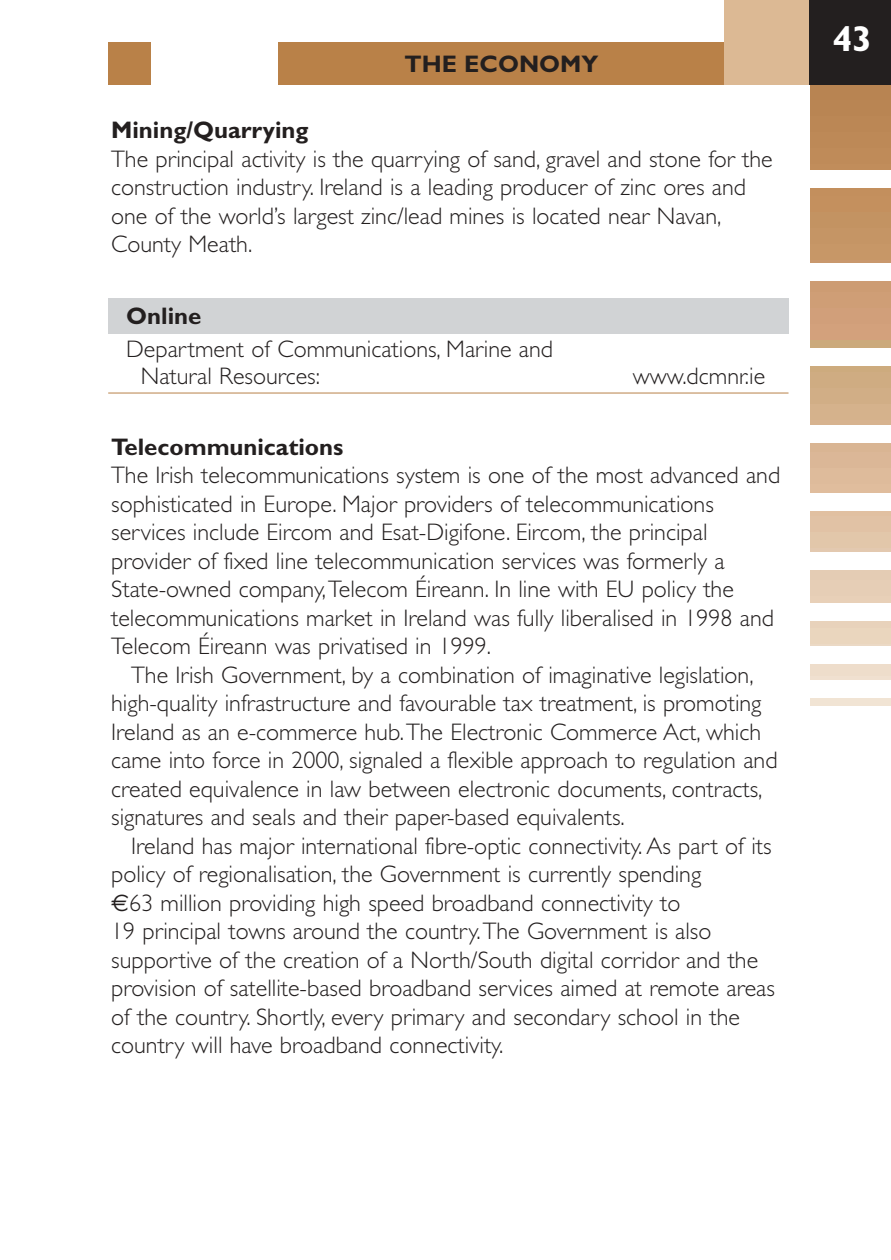
<style>
.page{position:relative;width:891px;height:1260px;background:#fff}
.page>*{position:absolute;margin:0;border:0;box-sizing:border-box;transform-origin:0 0}
.t1{font:700 36px "Gill Sans";color:#fff}
.t2{font:300 24px/28.5px "Gill Sans";color:#231f1f}
.t3{font:700 24px "Gill Sans";color:#231f1f}
.s1{font-family:"Euro Sans";font-weight:400}
</style>
<div class="page">
<div style="left:108px;top:298px;width:681px;height:35px;background:#d1d3d5"></div>
<div style="left:278px;top:43px;width:447px;height:42px;background:#b98148"></div>
<div style="left:725px;top:0;width:85px;height:85px;background:#dcb994"></div>
<div style="left:810px;top:0;width:81px;height:85px;background:#231f1f"></div>
<img style="left:810px;top:85px;width:81px;height:621px">
<div style="left:108px;top:43px;width:43px;height:42px;background:#b98148"></div>
<div style="left:810px;top:170px;width:81px;height:17px;background:#fff"></div>
<div style="left:810px;top:264px;width:81px;height:17px;background:#fff"></div>
<div style="left:810px;top:349px;width:81px;height:17px;background:#fff"></div>
<div style="left:810px;top:425px;width:81px;height:17px;background:#fff"></div>
<div style="left:810px;top:493px;width:81px;height:17px;background:#fff"></div>
<div style="left:810px;top:553px;width:81px;height:17px;background:#fff"></div>
<div style="left:810px;top:604px;width:81px;height:17px;background:#fff"></div>
<div style="left:810px;top:646px;width:81px;height:17px;background:#fff"></div>
<div style="left:810px;top:680px;width:81px;height:17px;background:#fff"></div>
<hr style="left:108px;top:393px;width:681px;height:1px;background:#b98148">
<p class="t3" style="left:405px;top:56px;width:196px">THE ECONOMY</p>
<p class="t3" style="left:111px;top:122px;width:199px">Mining/Quarrying</p>
<p class="t2" style="left:111px;top:147px;width:663px">The principal activity is the quarrying of sand, gravel and stone for the construction industry. Ireland is a leading producer of zinc ores and one of the world’s largest zinc/lead mines is located near Navan, County Meath.</p>
<p class="t3" style="left:126px;top:307px;width:77px">Online</p>
<p class="t2" style="left:141px;top:338px;width:414px;line-height:27px;text-indent:-15px">Department of Communications, Marine and<br>Natural Resources:</p>
<p class="t2" style="left:633px;top:364px;width:134px">www.dcmnr.ie</p>
<p class="t3" style="left:111px;top:439px;width:234px">Telecommunications</p>
<p class="t2" style="left:111px;top:464px;width:671px">The Irish telecommunications system is one of the most advanced and sophisticated in Europe. Major providers of telecommunications services include Eircom and Esat-Digifone. Eircom, the principal provider of fixed line telecommunication services was formerly a State-owned company,Telecom Éireann. In line with EU policy the telecommunications market in Ireland was fully liberalised in 1998 and Telecom Éireann was privatised in 1999.</p>
<p class="t2" style="left:111px;top:663px;width:668px;text-indent:20px">The Irish Government, by a combination of imaginative legislation, high-quality infrastructure and favourable tax treatment, is promoting Ireland as an e-commerce hub.The Electronic Commerce Act, which came into force in 2000, signaled a flexible approach to regulation and created equivalence in law between electronic documents, contracts, signatures and seals and their paper-based equivalents.</p>
<p class="t2" style="left:111px;top:834px;width:665px;text-indent:20px">Ireland has major international fibre-optic connectivity. As part of its policy of regionalisation, the Government is currently spending<br><span class="s1">€</span>63 million providing high speed broadband connectivity to<br>19 principal towns around the country.The Government is also supportive of the creation of a North/South digital corridor and the provision of satellite-based broadband services aimed at remote areas of the country. Shortly, every primary and secondary school in the country will have broadband connectivity.</p>
<h1 class="t1" style="left:832px;top:26px;width:41px">43</h1>
</div>
